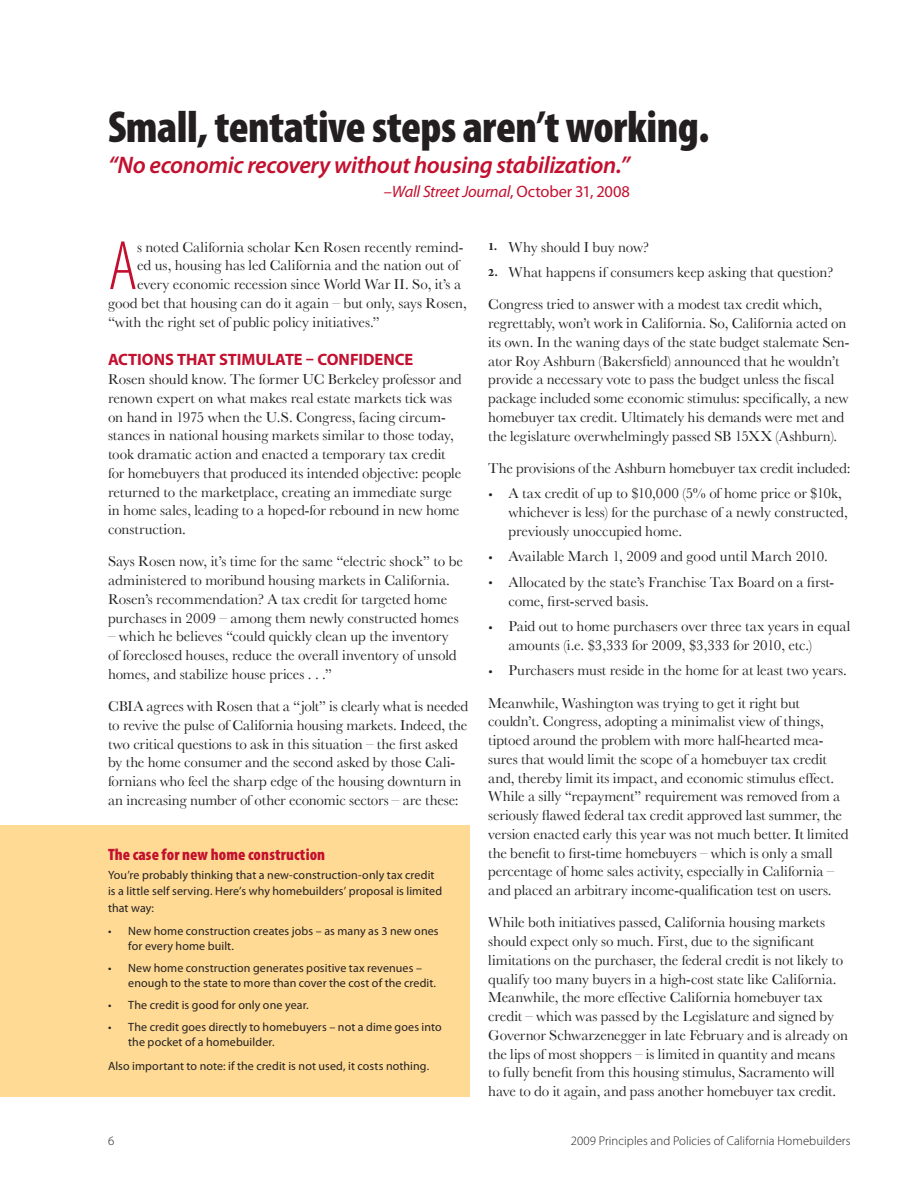
<style>
.page{position:relative;width:918px;height:1188px;background:#fff}
.page>*{position:absolute;margin:0;border:0;box-sizing:border-box;transform-origin:0 0}
.Opening_Paragraphs{font:300 condensed 70.65px "Myriad Pro";color:#c3102f}
.Headers{font:900 condensed 45px "Myriad Pro";letter-spacing:-.01em;color:#231f20}
.kickers{font:italic 600 24px "Myriad Pro";letter-spacing:-.015em;color:#c3102f}
.kickers-2{font:italic 16.5px "Myriad Pro";letter-spacing:-.015em;color:#c3102f}
.Subheads{font:700 16.5px "Myriad Pro";color:#c3102f}
.sidebar_headers{font:900 condensed 16.5px "Myriad Pro";letter-spacing:.005em;color:#c3102f}
.body_copy{font:15px/18.8px "Baskerville";letter-spacing:-.01em;color:#231f20}
.body_bullets{font:15px/18.8px "Baskerville";letter-spacing:-.005em;color:#231f20}
.first_graph_after_su{font:15px/18.8px "Baskerville";letter-spacing:-.005em;color:#231f20}
.Opening_Paragraphs-2{font:15px "Baskerville";letter-spacing:-.005em;color:#231f20}
.t1{font:300 12.75px "Myriad Pro";letter-spacing:.005em;color:#231f20}
.sidebar_bullets{font:12px/15px "Myriad Pro";letter-spacing:.01em;color:#231f20}
.sidebar_text{font:12px/16.5px "Myriad Pro";letter-spacing:.01em;color:#231f20}
.s1{font-style:normal}
.s2{font-family:"Arno Pro";font-weight:700;font-size:12px}
</style>
<div class="page">
<div style="left:0;top:826px;width:470px;height:271px;background:#feda95"></div>
<p class="Headers" style="left:108px;top:102px;width:603px">Small, tentative steps aren’t working.</p>
<p class="kickers" style="left:108px;top:149px;width:523px">“No economic recovery without housing stabilization.”</p>
<p class="kickers-2" style="left:384px;top:181px;width:248px"><span class="s1">–</span>Wall Street Journal<span class="s1">, October 31, 2008</span></p>
<p class="Opening_Paragraphs" style="left:108px;top:228px;width:31px">A</p>
<p class="Opening_Paragraphs-2" style="left:137px;top:238px;width:328px">s noted California scholar Ken Rosen recently remind-</p>
<p class="Opening_Paragraphs-2" style="left:137px;top:257px;width:324px">ed us, housing has led California and the nation out of</p>
<p class="Opening_Paragraphs-2" style="left:137px;top:275px;width:326px">every economic recession since World War II. So, it’s a</p>
<p class="Opening_Paragraphs-2" style="left:108px;top:294px;width:360px">good bet that housing can do it again – but only, says Rosen,</p>
<p class="Opening_Paragraphs-2" style="left:108px;top:313px;width:273px">“with the right set of public policy initiatives.”</p>
<p class="Subheads" style="left:108px;top:349px;width:297px">ACTIONS THAT STIMULATE – CONFIDENCE</p>
<p class="first_graph_after_su" style="left:108px;top:370px;width:355px">Rosen should know. The former UC Berkeley professor and renown expert on what makes real estate markets tick was on hand in 1975 when the U.S. Congress, facing circum&shy;stances in national housing markets similar to those today, took dramatic action and enacted a temporary tax credit for homebuyers that produced its intended objective: people returned to the marketplace, creating an immediate surge in home sales, leading to a hoped-for rebound in new home construction.</p>
<p class="body_copy" style="left:108px;top:552px;width:357px">Says Rosen now, it’s time for the same “electric shock” to be administered to moribund housing markets in California.<br>Rosen’s recommendation? A tax credit for targeted home purchases in 2009 – among them newly constructed homes</p>
<p class="body_copy" style="left:108px;top:627px;width:350px">– which he believes “could quickly clean up the inventory of foreclosed houses, reduce the overall inventory of unsold homes, and stabilize house prices . . .”</p>
<p class="body_copy" style="left:108px;top:697px;width:362px">CBIA agrees with Rosen that a “jolt” is clearly what is needed to revive the pulse of California housing markets. Indeed, the two critical questions to ask in this situation – the first asked by the home consumer and the second asked by those Cali&shy;fornians who feel the sharp edge of the housing downturn in an increasing number of other economic sectors – are these:</p>
<p class="sidebar_headers" style="left:108px;top:845px;width:219px">The case for new home construction</p>
<p class="sidebar_text" style="left:108px;top:866px;width:336px">You’re probably thinking that a new-construction-only tax credit is a little self serving. Here’s why homebuilders’ proposal is limited that way:</p>
<p class="sidebar_bullets" style="left:128px;top:923px;width:312px;text-indent:-20px">• New home construction creates jobs – as many as 3 new ones for every home built.</p>
<p class="sidebar_bullets" style="left:128px;top:960px;width:309px;text-indent:-20px">• New home construction generates positive tax revenues – enough to the state to more than cover the cost of the credit.</p>
<p class="sidebar_bullets" style="left:108px;top:997px;width:202px">• The credit is good for only one year.</p>
<p class="sidebar_bullets" style="left:128px;top:1019px;width:315px;text-indent:-20px">• The credit goes directly to homebuyers – not a dime goes into the pocket of a homebuilder.</p>
<p class="sidebar_text" style="left:108px;top:1057px;width:323px">Also important to note: if the credit is not used, it costs nothing.</p>
<p class="body_bullets" style="left:488px;top:237px;width:162px"><span class="s2">1.</span> Why should I buy now?</p>
<p class="body_bullets" style="left:488px;top:263px;width:347px"><span class="s2">2.</span> What happens if consumers keep asking that question?</p>
<p class="body_copy" style="left:488px;top:295px;width:363px">Congress tried to answer with a modest tax credit which, regrettably, won’t work in California. So, California acted on its own. In the waning days of the state budget stalemate Sen&shy;ator Roy Ashburn (Bakersfield) announced that he wouldn’t provide a necessary vote to pass the budget unless the fiscal package included some economic stimulus: specifically, a new homebuyer tax credit. Ultimately his demands were met and the legislature overwhelmingly passed SB 15XX (Ashburn).</p>
<p class="body_copy" style="left:488px;top:458px;width:364px">The provisions of the Ashburn homebuyer tax credit included:</p>
<p class="body_bullets" style="left:508px;top:484px;width:341px;text-indent:-20px"><span class="s2">•</span> A tax credit of up to $10,000 (5% of home price or $10k, whichever is less) for the purchase of a newly constructed, previously unoccupied home.</p>
<p class="body_bullets" style="left:488px;top:547px;width:341px"><span class="s2">•</span> Available March 1, 2009 and good until March 2010.</p>
<p class="body_bullets" style="left:508px;top:572px;width:327px;text-indent:-20px"><span class="s2">•</span> Allocated by the state’s Franchise Tax Board on a first&shy;come, first-served basis.</p>
<p class="body_bullets" style="left:508px;top:617px;width:344px;text-indent:-20px"><span class="s2">•</span> Paid out to home purchasers over three tax years in equal amounts (i.e. $3,333 for 2009, $3,333 for 2010, etc.)</p>
<p class="body_bullets" style="left:488px;top:661px;width:360px"><span class="s2">•</span> Purchasers must reside in the home for at least two years.</p>
<p class="body_copy" style="left:488px;top:693px;width:362px">Meanwhile, Washington was trying to get it right but couldn’t. Congress, adopting a minimalist view of things, tiptoed around the problem with more half-hearted mea&shy;sures that would limit the scope of a homebuyer tax credit and, thereby limit its impact, and economic stimulus effect.<br>While a silly “repayment” requirement was removed from a seriously flawed federal tax credit approved last summer, the version enacted early this year was not much better. It limited the benefit to first-time homebuyers – which is only a small percentage of home sales activity, especially in California – and placed an arbitrary income-qualification test on users.</p>
<p class="body_copy" style="left:488px;top:913px;width:361px">While both initiatives passed, California housing markets should expect only so much. First, due to the significant limitations on the purchaser, the federal credit is not likely to qualify too many buyers in a high-cost state like California.<br>Meanwhile, the more effective California homebuyer tax credit – which was passed by the Legislature and signed by Governor Schwarzenegger in late February and is already on the lips of most shoppers – is limited in quantity and means to fully benefit from this housing stimulus, Sacramento will have to do it again, and pass another homebuyer tax credit.</p>
<p class="t1" style="left:108px;top:1134px;width:8px">6</p>
<p class="t1" style="left:571px;top:1134px;width:281px">2009 Principles and Policies of California Homebuilders</p>
</div>
